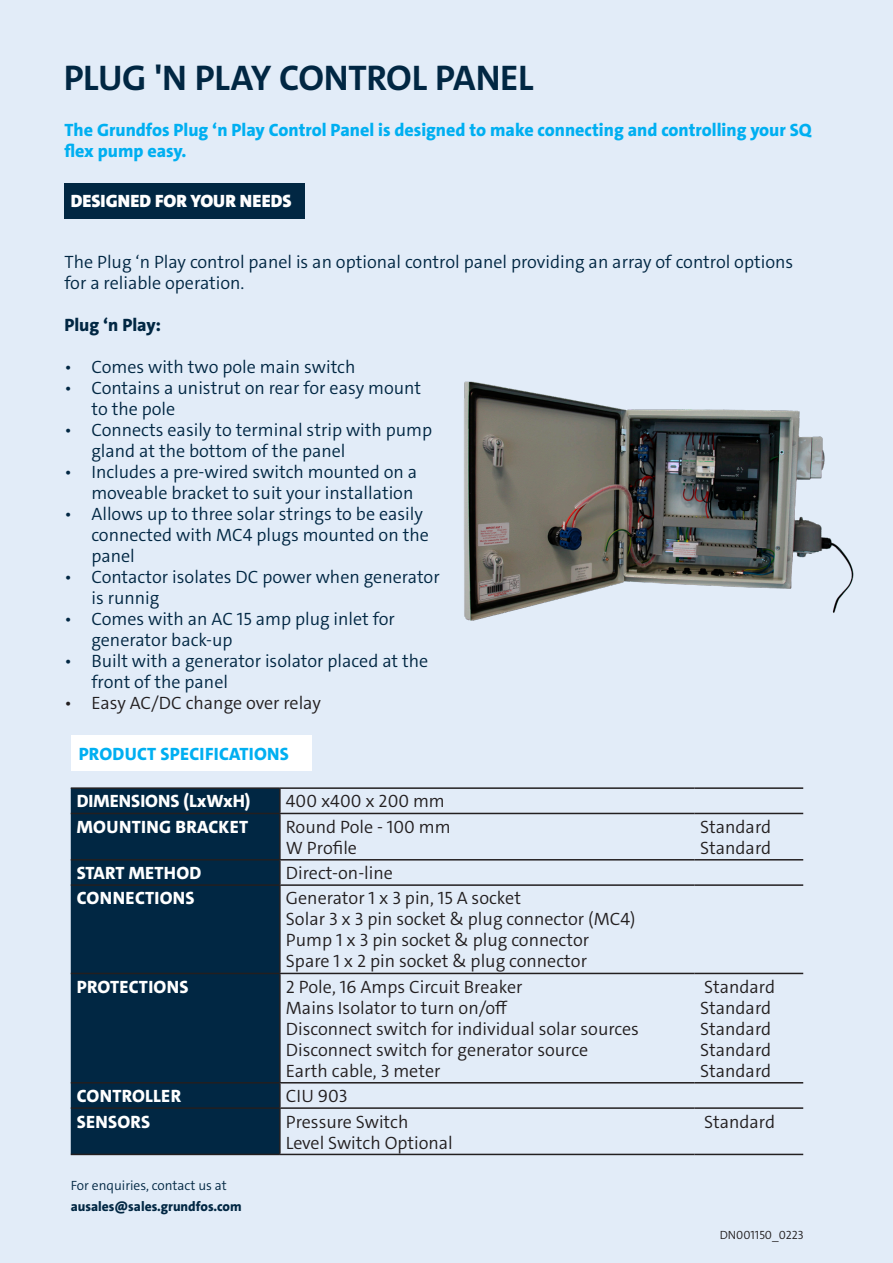
<style>
.page{position:relative;width:893px;height:1263px;background:#e2ecf8}
.page>*{position:absolute;margin:0;border:0;box-sizing:border-box;transform-origin:0 0}
.t1{font:700 36px "Grundfos The Sans";letter-spacing:-.01em;color:#012743}
.t2{font:300 18px/21px "Grundfos The Sans";color:#012743}
.t3{font:300 18px "Grundfos The Sans";color:#231f20}
.t4{font:800 18px/21px "Grundfos The Sans";color:#00aff1}
.t5{font:800 18px "Grundfos The Sans";letter-spacing:.015em;color:#fff}
.Pa0{font:900 18px "Grundfos The Sans";color:#fff}
.t6{font:800 18px "Grundfos The Sans";color:#012743}
.t7{font:800 13.5px "Grundfos The Sans";color:#012743}
.t8{font:300 13.5px "Grundfos The Sans";color:#012743}
.t9{font:300 12px "Grundfos The Sans";color:#231f20}
</style>
<div class="page">
<div style="left:71px;top:735px;width:241px;height:36px;background:#fff"></div>
<div style="left:64px;top:184px;width:241px;height:35px;background:#012743"></div>
<img style="left:464px;top:381px;width:390px;height:240px">
<div style="left:71px;top:789px;width:208px;height:365px;background:#012743"></div>
<hr style="left:71px;top:787px;width:209px;height:2px;background:#231f20">
<hr style="left:280px;top:787px;width:414px;height:2px;background:#231f20">
<hr style="left:279px;top:789px;width:2px;height:24px;background:#231f20">
<hr style="left:694px;top:787px;width:109px;height:2px;background:#231f20">
<hr style="left:71px;top:813px;width:209px;height:1px;background:#231f20">
<hr style="left:280px;top:813px;width:414px;height:1px;background:#231f20">
<hr style="left:279px;top:814px;width:2px;height:45px;background:#231f20">
<hr style="left:694px;top:813px;width:109px;height:1px;background:#231f20">
<hr style="left:71px;top:859px;width:209px;height:1px;background:#231f20">
<hr style="left:280px;top:859px;width:414px;height:1px;background:#231f20">
<hr style="left:279px;top:860px;width:2px;height:24px;background:#231f20">
<hr style="left:694px;top:859px;width:109px;height:1px;background:#231f20">
<hr style="left:71px;top:884px;width:209px;height:2px;background:#231f20">
<hr style="left:280px;top:884px;width:414px;height:2px;background:#231f20">
<hr style="left:279px;top:886px;width:2px;height:87px;background:#231f20">
<hr style="left:694px;top:884px;width:109px;height:2px;background:#231f20">
<hr style="left:71px;top:973px;width:209px;height:1px;background:#231f20">
<hr style="left:280px;top:973px;width:414px;height:1px;background:#231f20">
<hr style="left:279px;top:974px;width:2px;height:108px;background:#231f20">
<hr style="left:694px;top:973px;width:109px;height:1px;background:#231f20">
<hr style="left:71px;top:1082px;width:209px;height:1px;background:#231f20">
<hr style="left:280px;top:1082px;width:414px;height:1px;background:#231f20">
<hr style="left:279px;top:1083px;width:2px;height:24px;background:#231f20">
<hr style="left:694px;top:1082px;width:109px;height:1px;background:#231f20">
<hr style="left:71px;top:1107px;width:209px;height:2px;background:#231f20">
<hr style="left:280px;top:1107px;width:414px;height:2px;background:#231f20">
<hr style="left:279px;top:1109px;width:2px;height:45px;background:#231f20">
<hr style="left:694px;top:1107px;width:109px;height:2px;background:#231f20">
<hr style="left:71px;top:1154px;width:209px;height:1px;background:#231f20">
<hr style="left:280px;top:1154px;width:414px;height:1px;background:#231f20">
<hr style="left:694px;top:1154px;width:109px;height:1px;background:#231f20">
<p class="t1" style="left:64px;top:55px;width:471px">PLUG 'N PLAY CONTROL PANEL</p>
<p class="t4" style="left:64px;top:120px;width:749px">The Grundfos Plug ‘n Play Control Panel is designed to make connecting and controlling your SQ flex pump easy.</p>
<p class="Pa0" style="left:71px;top:189px;width:222px">DESIGNED FOR YOUR NEEDS</p>
<p class="t2" style="left:64px;top:251px;width:730px">The Plug ‘n Play control panel is an optional control panel providing an array of control options for a reliable operation.</p>
<p class="t6" style="left:64px;top:313px;width:98px">Plug ‘n Play:</p>
<p class="t2" style="left:64px;top:356px;width:293px">• Comes with two pole main switch</p>
<p class="t2" style="left:91px;top:377px;width:331px;text-indent:-27px">• Contains a unistrut on rear for easy mount to the pole</p>
<p class="t2" style="left:91px;top:419px;width:342px;text-indent:-27px">• Connects easily to terminal strip with pump gland at the bottom of the panel</p>
<p class="t2" style="left:64px;top:461px;width:354px;text-align:right">• Includes a pre-wired switch mounted on a moveable bracket to suit your installation</p>
<p class="t2" style="left:91px;top:503px;width:339px;text-indent:-27px">• Allows up to three solar strings to be easily connected with MC4 plugs mounted on the panel</p>
<p class="t2" style="left:91px;top:566px;width:350px;text-indent:-27px">• Contactor isolates DC power when generator is runnig</p>
<p class="t2" style="left:91px;top:608px;width:305px;text-indent:-27px">• Comes with an AC 15 amp plug inlet for generator back-up</p>
<p class="t2" style="left:91px;top:650px;width:338px;text-indent:-27px">• Built with a generator isolator placed at the front of the panel</p>
<p class="t3" style="left:64px;top:691px;width:258px">• Easy AC/DC change over relay</p>
<p class="t4" style="left:79px;top:744px;width:212px">PRODUCT SPECIFICATIONS</p>
<p class="t5" style="left:77px;top:790px;width:175px">DIMENSIONS (LxWxH)</p>
<p class="t3" style="left:286px;top:790px;width:160px">400 x400 x 200 mm</p>
<p class="t5" style="left:77px;top:815px;width:173px">MOUNTING BRACKET</p>
<p class="t3" style="left:286px;top:815px;width:166px">Round Pole - 100 mm</p>
<p class="t3" style="left:286px;top:836px;width:73px">W Profile</p>
<p class="t3" style="left:700px;top:815px;width:72px">Standard</p>
<p class="t3" style="left:700px;top:836px;width:72px">Standard</p>
<p class="t5" style="left:77px;top:861px;width:126px">START METHOD</p>
<p class="t3" style="left:286px;top:861px;width:109px">Direct-on-line</p>
<p class="t5" style="left:77px;top:887px;width:119px">CONNECTIONS</p>
<p class="t3" style="left:286px;top:887px;width:237px">Generator 1 x 3 pin, 15 A socket</p>
<p class="t3" style="left:286px;top:908px;width:351px">Solar 3 x 3 pin socket &amp; plug connector (MC4)</p>
<p class="t3" style="left:286px;top:929px;width:305px">Pump 1 x 3 pin socket &amp; plug connector</p>
<p class="t3" style="left:286px;top:950px;width:303px">Spare 1 x 2 pin socket &amp; plug connector</p>
<p class="t5" style="left:77px;top:975px;width:113px">PROTECTIONS</p>
<p class="t3" style="left:286px;top:975px;width:238px">2 Pole, 16 Amps Circuit Breaker</p>
<p class="t3" style="left:286px;top:996px;width:223px">Mains Isolator to turn on/off</p>
<p class="t3" style="left:286px;top:1017px;width:355px">Disconnect switch for individual solar sources</p>
<p class="t3" style="left:286px;top:1038px;width:304px">Disconnect switch for generator source</p>
<p class="t3" style="left:286px;top:1059px;width:156px">Earth cable, 3 meter</p>
<p class="t5" style="left:77px;top:1084px;width:106px">CONTROLLER</p>
<p class="t3" style="left:286px;top:1084px;width:63px">CIU 903</p>
<p class="t5" style="left:77px;top:1110px;width:75px">SENSORS</p>
<p class="t3" style="left:286px;top:1110px;width:124px">Pressure Switch</p>
<p class="t3" style="left:286px;top:1131px;width:169px">Level Switch Optional</p>
<p class="t8" style="left:71px;top:1177px;width:158px">For enquiries, contact us at</p>
<p class="t7" style="left:71px;top:1198px;width:172px">ausales@sales.grundfos.com</p>
<p class="t3" style="left:704px;top:975px;width:72px">Standard</p>
<p class="t3" style="left:700px;top:996px;width:72px">Standard</p>
<p class="t3" style="left:700px;top:1017px;width:72px">Standard</p>
<p class="t3" style="left:700px;top:1038px;width:72px">Standard</p>
<p class="t3" style="left:700px;top:1059px;width:72px">Standard</p>
<p class="t3" style="left:704px;top:1110px;width:72px">Standard</p>
<p class="t9" style="left:720px;top:1227px;width:85px">DN001150_0223</p>
</div>
